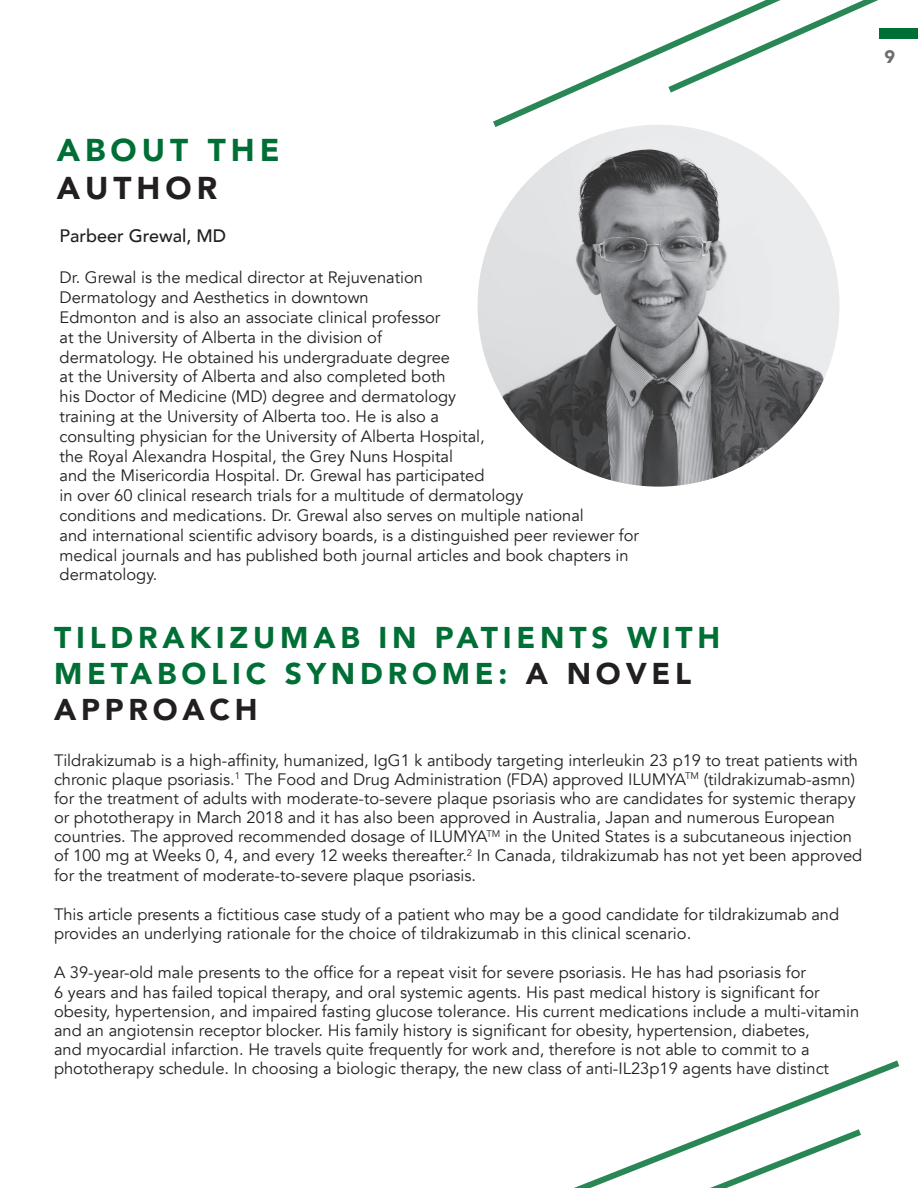
<style>
.page{position:relative;width:918px;height:1188px;background:#fff}
.page>*{position:absolute;margin:0;border:0;box-sizing:border-box;transform-origin:0 0}
.t1{font:900 31.5px "Avenir";letter-spacing:.16em;color:#006f35}
.t2{font:900 31.5px "Avenir";letter-spacing:.16em;color:#231f20}
.t3{font:900 30px/36px "Avenir";letter-spacing:.16em;color:#006f35}
.t4{font:500 18px "Avenir";color:#231f20}
.t5{font:900 18px "Avenir";color:#6c6d70}
.References{font:16.5px/19.8px "Avenir";color:#231f20}
.s1{color:#231f20}
</style>
<div class="page">
<svg style="left:493px;top:0;width:425px;height:132px"></svg>
<svg style="left:574px;top:1060px;width:326px;height:128px"></svg>
<img style="left:478px;top:125px;width:361px;height:362px;border-radius:181px">
<p class="t5" style="left:885px;top:42px;width:12px">9</p>
<p class="t1" style="left:57px;top:123px;width:224px">ABOUT THE</p>
<p class="t2" style="left:57px;top:161px;width:162px">AUTHOR</p>
<p class="t4" style="left:60px;top:220px;width:168px">Parbeer Grewal, MD</p>
<p class="References" style="left:60px;top:268px;width:581px">Dr. Grewal is the medical director at Rejuvenation<br>Dermatology and Aesthetics in downtown<br>Edmonton and is also an associate clinical professor<br>at the University of Alberta in the division of<br>dermatology. He obtained his undergraduate degree<br>at the University of Alberta and also completed both<br>his Doctor of Medicine (MD) degree and dermatology<br>training at the University of Alberta too. He is also a<br>consulting physician for the University of Alberta Hospital,<br>the Royal Alexandra Hospital, the Grey Nuns Hospital<br>and the Misericordia Hospital. Dr. Grewal has participated<br>in over 60 clinical research trials for a multitude of dermatology<br>conditions and medications. Dr. Grewal also serves on multiple national<br>and international scientific advisory boards, is a distinguished peer reviewer for medical journals and has published both journal articles and book chapters in dermatology.</p>
<p class="t3" style="left:54px;top:619px;width:668px">TILDRAKIZUMAB IN PATIENTS WITH<br>METABOLIC SYNDROME: <span class="s1">A NOVEL<br>APPROACH</span></p>
<p class="References" style="left:54px;top:751px;width:810px;line-height:19.2px">Tildrakizumab is a high-affinity, humanized, IgG1 k antibody targeting interleukin 23 p19 to treat patients with chronic plaque psoriasis.<sup>1</sup> The Food and Drug Administration (FDA) approved ILUMYA<sup>TM</sup> (tildrakizumab-asmn) for the treatment of adults with moderate-to-severe plaque psoriasis who are candidates for systemic therapy or phototherapy in March 2018 and it has also been approved in Australia, Japan and numerous European countries. The approved recommended dosage of ILUMYA<sup>TM</sup> in the United States is a subcutaneous injection of 100 mg at Weeks 0, 4, and every 12 weeks thereafter.<sup>2</sup> In Canada, tildrakizumab has not yet been approved for the treatment of moderate-to-severe plaque psoriasis.</p>
<p class="References" style="left:54px;top:905px;width:787px;line-height:19.2px">This article presents a fictitious case study of a patient who may be a good candidate for tildrakizumab and provides an underlying rationale for the choice of tildrakizumab in this clinical scenario.</p>
<p class="References" style="left:54px;top:964px;width:807px;line-height:19px">A 39-year-old male presents to the office for a repeat visit for severe psoriasis. He has had psoriasis for<br>6 years and has failed topical therapy, and oral systemic agents. His past medical history is significant for obesity, hypertension, and impaired fasting glucose tolerance. His current medications include a multi-vitamin and an angiotensin receptor blocker. His family history is significant for obesity, hypertension, diabetes,<br>and myocardial infarction. He travels quite frequently for work and, therefore is not able to commit to a phototherapy schedule. In choosing a biologic therapy, the new class of anti-IL23p19 agents have distinct</p>
</div>
